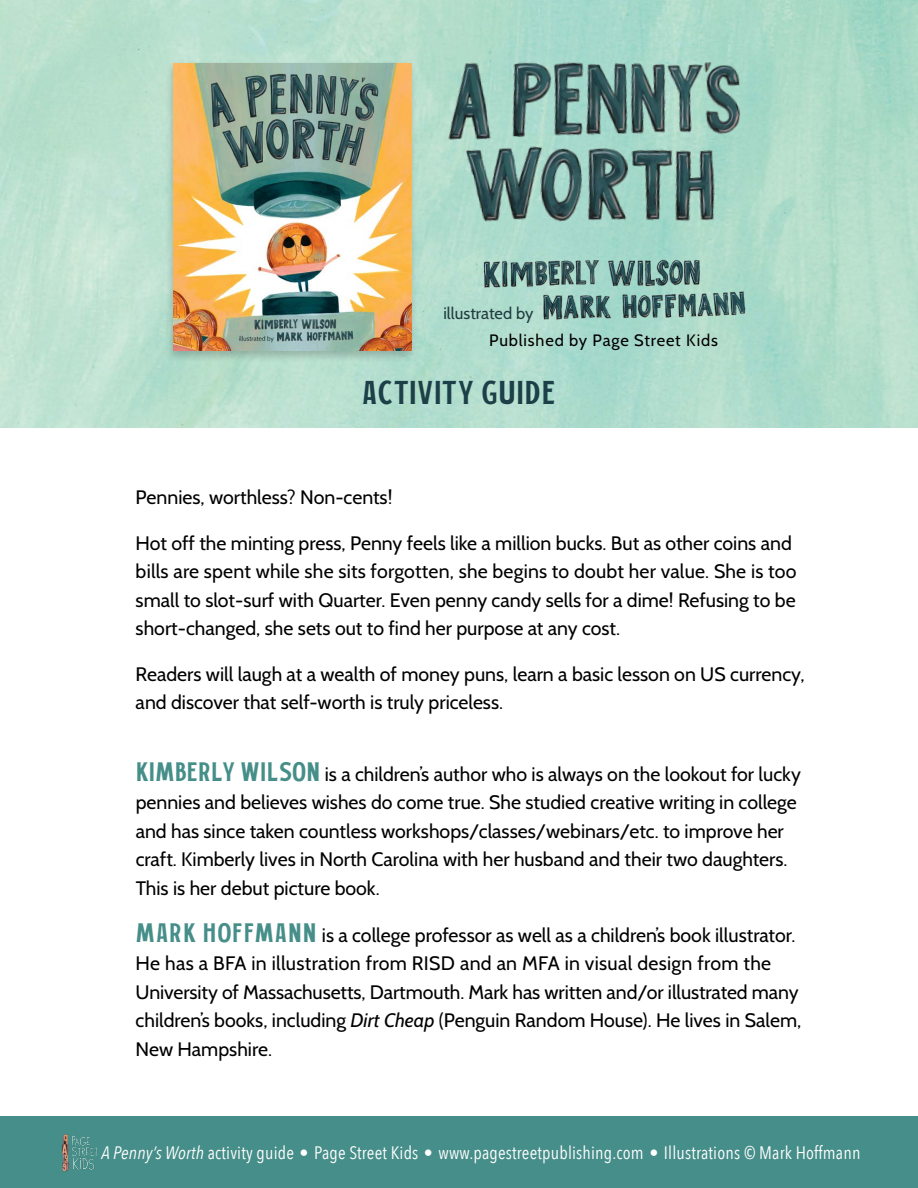
<style>
.page{position:relative;width:918px;height:1188px;background:#fff}
.page>*{position:absolute;margin:0;border:0;box-sizing:border-box;transform-origin:0 0}
.t1{font:31.5px "Haythem";letter-spacing:.015em;color:#1c3f48}
.t2{font:19.5px/28.5px "Cabin";color:#000}
.t3{font:18px "Avenir Next Condensed";letter-spacing:.01em;color:#fff}
.t4{font:16.5px "Cabin";letter-spacing:.05em;color:#000}
.t5{font:16.5px "Cabin";color:#213b3e}
.s1{font-family:"Haythem";font-size:25.5px;color:#468e89}
.s2{font-style:italic}
</style>
<div class="page">
<div style="left:0;top:1116px;width:918px;height:72px;background:#468e89"></div>
<img style="left:62px;top:1134px;width:35px;height:38px">
<div style="left:164px;top:59px;width:255px;height:304px;background:#000;opacity:.21"></div>
<img style="left:173px;top:63px;width:238px;height:288px">
<img style="left:434px;top:35px;width:330px;height:213px">
<img style="left:443px;top:257px;width:304px;height:72px">
<p class="t5" style="left:443px;top:303px;width:91px">illustrated by</p>
<p class="t4" style="left:489px;top:330px;width:230px">Published by Page Street Kids</p>
<h1 class="t1" style="left:362px;top:375px;width:195px">ACTIVITY GUIDE</h1>
<p class="t2" style="left:136px;top:483px;width:258px">Pennies, worthless? Non-cents!</p>
<p class="t2" style="left:136px;top:528px;width:662px">Hot off the minting press, Penny feels like a million bucks. But as other coins and bills are spent while she sits forgotten, she begins to doubt her value. She is too small to slot-surf with Quarter. Even penny candy sells for a dime! Refusing to be short-changed, she sets out to find her purpose at any cost.</p>
<p class="t2" style="left:136px;top:660px;width:671px">Readers will laugh at a wealth of money puns, learn a basic lesson on US currency, and discover that self-worth is truly priceless.</p>
<p class="t2" style="left:136px;top:759px;width:667px"><span class="s1">KIMBERLY WILSON</span> is a children’s author who is always on the lookout for lucky pennies and believes wishes do come true. She studied creative writing in college and has since taken countless workshops/classes/webinars/etc. to improve her craft. Kimberly lives in North Carolina with her husband and their two daughters.<br>This is her debut picture book.</p>
<p class="t2" style="left:136px;top:920px;width:667px"><span class="s1">MARK HOFFMANN</span> is a college professor as well as a children’s book illustrator.<br>He has a BFA in illustration from RISD and an MFA in visual design from the University of Massachusetts, Dartmouth. Mark has written and/or illustrated many children’s books, including <span class="s2">Dirt Cheap</span> (Penguin Random House). He lives in Salem, New Hampshire.</p>
<p class="t3" style="left:102px;top:1137px;width:760px"><span class="s2">A Penny’s Worth</span> activity guide • Page Street Kids • www.pagestreetpublishing.com • Illustrations © Mark Hoffmann</p>
</div>
